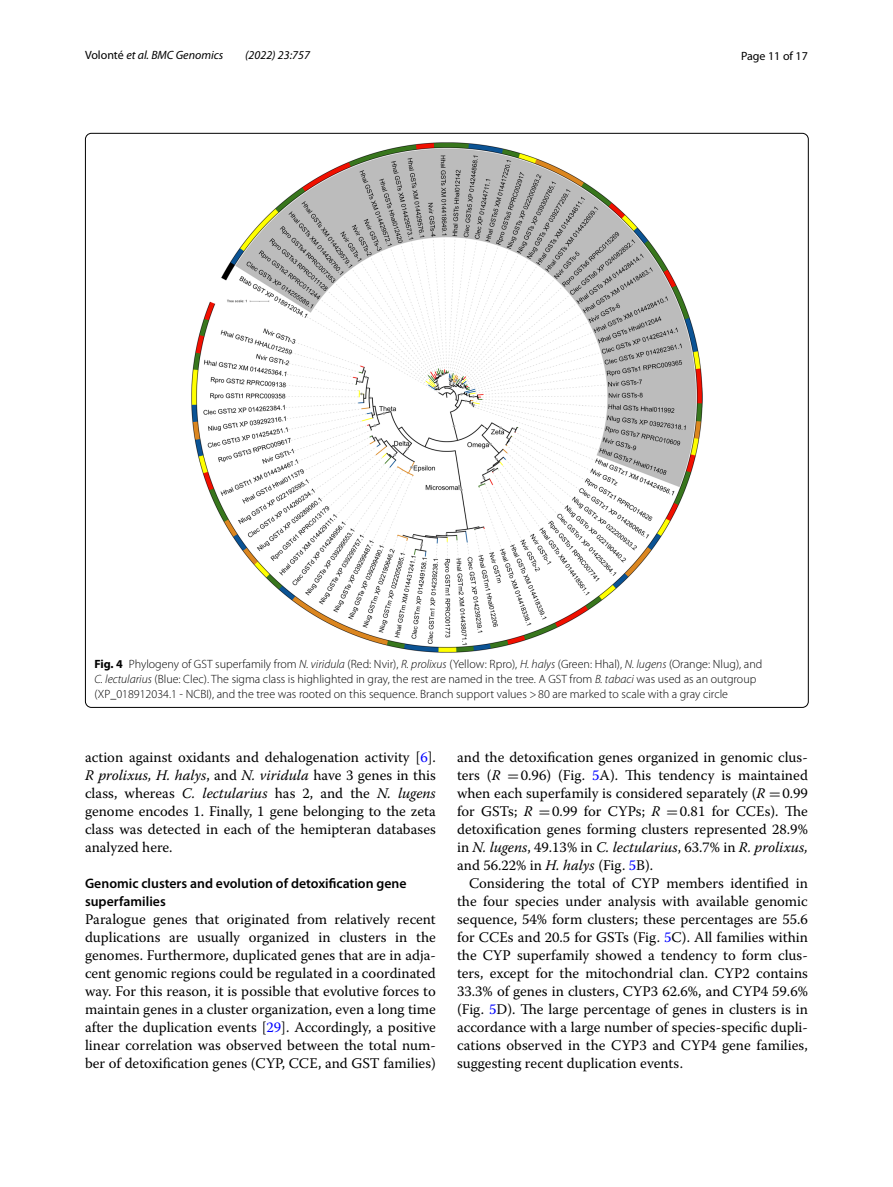
<style>
.page{position:relative;width:893px;height:1187px;background:#fff}
.page>*{position:absolute;margin:0;border:0;box-sizing:border-box;transform-origin:0 0}
.t1{font:14.7px/18px "Warnock Pro";color:#000;text-align:justify}
.t2{font:600 13.8px/18px "Myriad Pro";color:#000}
.t3{font:300 12px/15px "Myriad Pro";color:#000}
.t4{font:italic 12px "Myriad Pro";color:#000}
.t5{font:12px "Myriad Pro";color:#000}
.s1{font-style:normal}
.s2{font-weight:700}
.s3{font-style:italic}
.s4{color:#00f}
.s5{font-family:"MTSY"}
</style>
<div class="page">
<img style="left:192px;top:142px;width:510px;height:511px">
<p class="t4" style="left:85px;top:48px;width:140px"><span class="s1">Volonté</span> et al. BMC Genomics</p>
<p class="t4" style="left:245px;top:48px;width:66px">(2022) 23:757</p>
<p class="t5" style="left:741px;top:48px;width:68px">Page 11 of 17</p>
<p class="t3" style="left:94px;top:656px;width:669px"><span class="s2">Fig. 4</span> Phylogeny of GST superfamily from <span class="s3">N. viridula</span> (Red: Nvir), <span class="s3">R. prolixus</span> (Yellow: Rpro), <span class="s3">H. halys</span> (Green: Hhal), <span class="s3">N. lugens</span> (Orange: Nlug), and<br><span class="s3">C. lectularius</span> (Blue: Clec). The sigma class is highlighted in gray, the rest are named in the tree. A GST from <span class="s3">B. tabaci</span> was used as an outgroup (XP_018912034.1 - NCBI), and the tree was rooted on this sequence. Branch support values &gt;80 are marked to scale with a gray circle</p>
<p class="t1" style="left:85px;top:747px;width:352px">action against oxidants and dehalogenation activity [<span class="s4">6</span>].<br><span class="s3">R prolixus, H. halys</span>, and <span class="s3">N. viridula</span> have 3 genes in this class, whereas <span class="s3">C. lectularius</span> has 2, and the <span class="s3">N. lugens </span>genome encodes 1. Finally, 1 gene belonging to the zeta class was detected in each of the hemipteran databases analyzed here.</p>
<p class="t2" style="left:85px;top:874px;width:323px">Genomic clusters and evolution of detoxification gene superfamilies</p>
<p class="t1" style="left:85px;top:909px;width:352px">Paralogue genes that originated from relatively recent duplications are usually organized in clusters in the genomes. Furthermore, duplicated genes that are in adja&shy;cent genomic regions could be regulated in a coordinated way. For this reason, it is possible that evolutive forces to maintain genes in a cluster organization, even a long time after the duplication events [<span class="s4">29</span>]. Accordingly, a positive linear correlation was observed between the total num&shy;ber of detoxification genes (CYP, CCE, and GST families)</p>
<p class="t1" style="left:457px;top:747px;width:352px">and the detoxification genes organized in genomic clus&shy;ters (<span class="s3">R</span> <span class="s5">=</span>0.96) (Fig. <span class="s4">5</span>A). This tendency is maintained when each superfamily is considered separately (<span class="s3">R</span> <span class="s5">=</span>0.99 for GSTs; <span class="s3">R</span> <span class="s5">=</span>0.99 for CYPs; <span class="s3">R</span> <span class="s5">=</span>0.81 for CCEs). The detoxification genes forming clusters represented 28.9% in <span class="s3">N. lugens</span>, 49.13% in <span class="s3">C. lectularius</span>, 63.7% in <span class="s3">R. prolixus, </span>and 56.22% in <span class="s3">H. halys</span> (Fig. <span class="s4">5</span>B).</p>
<p class="t1" style="left:457px;top:873px;width:352px;text-indent:12px">Considering the total of CYP members identified in the four species under analysis with available genomic sequence, 54% form clusters; these percentages are 55.6 for CCEs and 20.5 for GSTs (Fig. <span class="s4">5</span>C). All families within the CYP superfamily showed a tendency to form clus&shy;ters, except for the mitochondrial clan. CYP2 contains 33.3% of genes in clusters, CYP3 62.6%, and CYP4 59.6% (Fig. <span class="s4">5</span>D). The large percentage of genes in clusters is in accordance with a large number of species-specific dupli&shy;cations observed in the CYP3 and CYP4 gene families, suggesting recent duplication events.</p>
</div>
